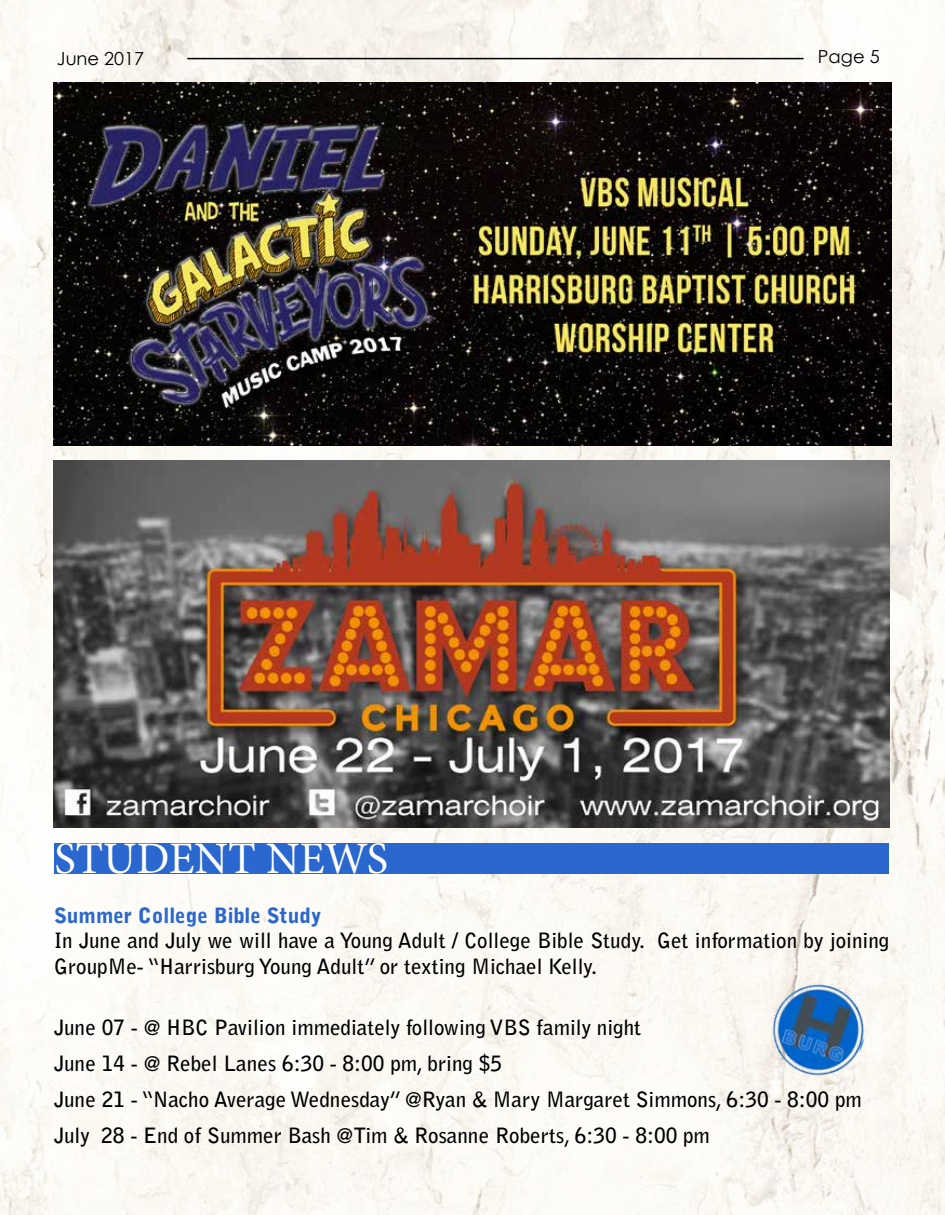
<style>
.page{position:relative;width:945px;height:1215px;background:#fff}
.page>*{position:absolute;margin:0;border:0;box-sizing:border-box;transform-origin:0 0}
.t1{font:45px "Minion Pro";color:#fff}
.t2{font:700 21px/36px "Bell Gothic Std";color:#000}
.t3{font:900 21px "Bell Gothic Std";color:#2a67ce}
.t4{font:18px "Century Gothic";color:#000}
</style>
<div class="page">
<img style="left:0;top:0;width:945px;height:1215px">
<hr style="left:187px;top:58px;width:617px;height:1px;background:#000">
<img style="left:54px;top:82px;width:837px;height:364px">
<img style="left:54px;top:460px;width:835px;height:367px">
<div style="left:54px;top:844px;width:835px;height:30px;background:#2a67ce"></div>
<img style="left:759px;top:972px;width:118px;height:118px">
<p class="t4" style="left:57px;top:46px;width:89px">June 2017</p>
<p class="t4" style="left:818px;top:44px;width:63px">Page 5</p>
<h1 class="t1" style="left:55px;top:828px;width:335px">STUDENT NEWS</h1>
<p class="t3" style="left:54px;top:904px;width:269px">Summer College Bible Study</p>
<p class="t2" style="left:54px;top:928px;width:837px;line-height:25.2px">In June and July we will have a Young Adult / College Bible Study. Get information by joining<br>GroupMe- “Harrisburg Young Adult” or texting Michael Kelly.</p>
<p class="t2" style="left:54px;top:1009px;width:809px">June 07 - @ HBC Pavilion immediately following VBS family night<br>June 14 - @ Rebel Lanes 6:30 - 8:00 pm, bring $5<br>June 21 - “Nacho Average Wednesday” @Ryan &amp; Mary Margaret Simmons, 6:30 - 8:00 pm July 28 - End of Summer Bash @Tim &amp; Rosanne Roberts, 6:30 - 8:00 pm</p>
</div>
